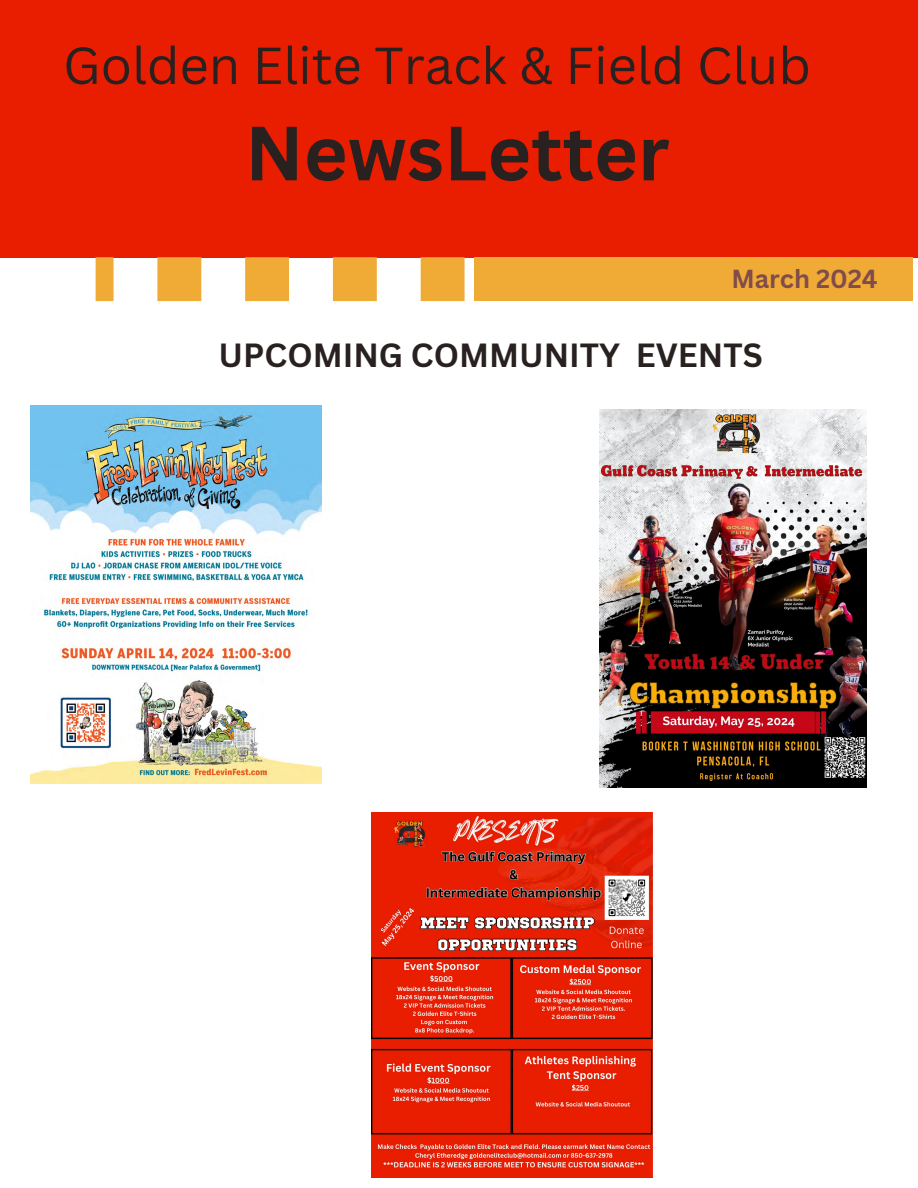
<style>
.page{position:relative;width:918px;height:1188px;background:#fff}
.page>*{position:absolute;margin:0;border:0;box-sizing:border-box;transform-origin:0 0}
.t1{font:700 75px "Canva Sans";color:#282120}
.t2{font:50.85px "Canva Sans";color:#282120}
.t3{font:700 32.7px "Canva Sans";color:#282120}
.t4{font:700 25.35px "Canva Sans";color:#804c4c}
</style>
<div class="page">
<div style="left:0;top:0;width:918px;height:257px;background:#e91d00"></div>
<div style="left:474px;top:257px;width:439px;height:44px;background:#efab35"></div>
<svg style="left:96px;top:257px;width:369px;height:44px"></svg>
<img style="left:30px;top:405px;width:291px;height:378px">
<img style="left:600px;top:409px;width:266px;height:378px">
<img style="left:372px;top:813px;width:281px;height:364px">
<p class="t2" style="left:63px;top:30px;width:750px">Golden Elite Track &amp; Field Club</p>
<h3 class="t1" style="left:245px;top:100px;width:426px">NewsLetter</h3>
<p class="t4" style="left:731px;top:261px;width:148px">March 2024</p>
<p class="t3" style="left:219px;top:332px;width:546px">UPCOMING COMMUNITY EVENTS</p>
</div>
